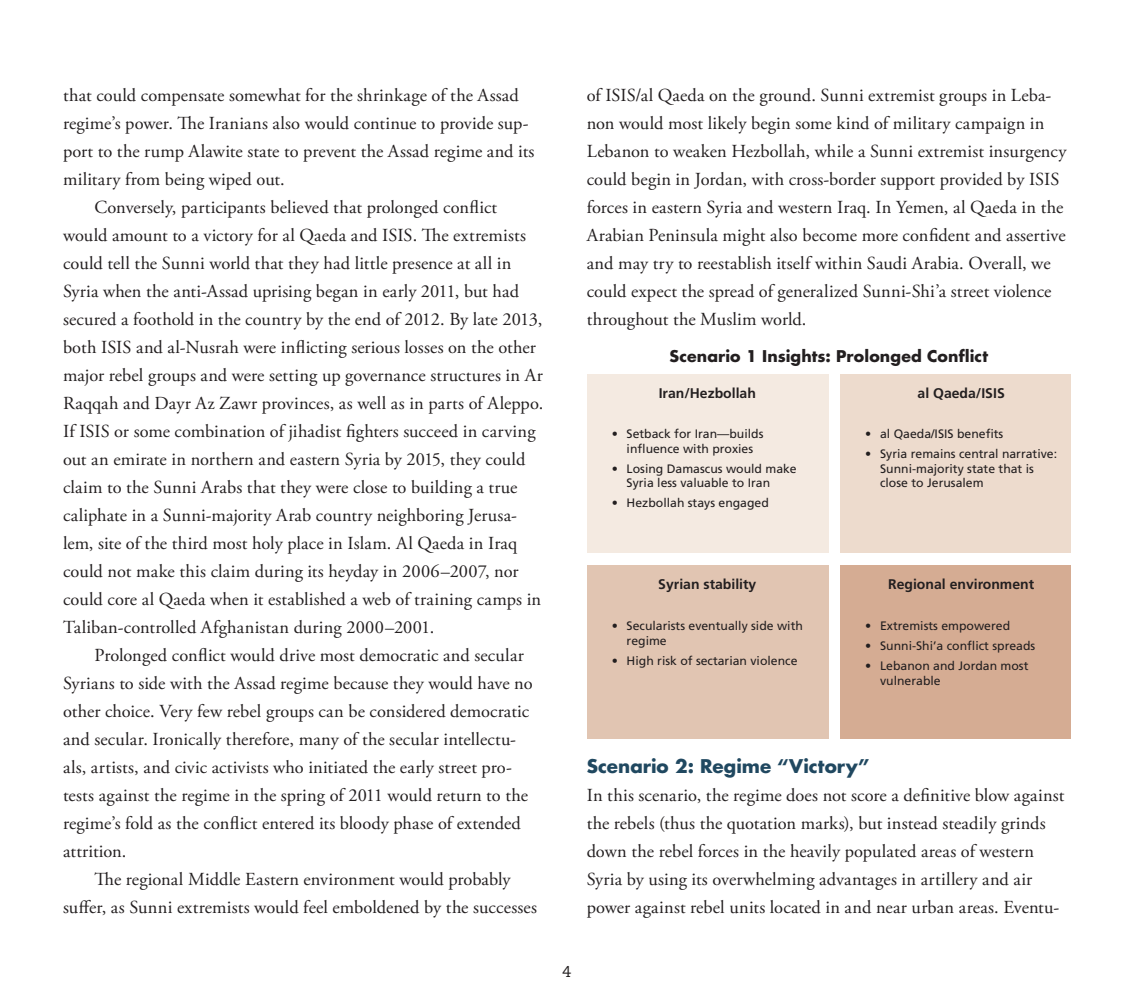
<style>
.page{position:relative;width:1134px;height:1008px;background:#fff}
.page>*{position:absolute;margin:0;border:0;box-sizing:border-box;transform-origin:0 0}
.t1{font:18.38px/28px "Adobe Garamond Pro";letter-spacing:.005em;color:#231f20}
.t2{font:700 18.38px "Futura Std";color:#204860}
.t3{font:700 15.75px "Futura Std";letter-spacing:.005em;color:#231f20}
.t4{font:15.75px "Caecilia LT Std";color:#231f20}
.t5{font:700 14px "Frutiger LT Std";color:#231f20}
.t6{font:12.25px/14.7px "Frutiger LT Std";color:#231f20}
</style>
<div class="page">
<div style="left:841px;top:374px;width:230px;height:178px;background:#eddbcd"></div>
<div style="left:587px;top:374px;width:241px;height:178px;background:#f4eae1"></div>
<div style="left:841px;top:565px;width:230px;height:174px;background:#d5ac93"></div>
<div style="left:587px;top:565px;width:241px;height:174px;background:#e1c5b2"></div>
<p class="t1" style="left:63px;top:82px;width:457px">that could compensate somewhat for the shrinkage of the Assad</p>
<p class="t1" style="left:63px;top:110px;width:467px">regime’s power. The Iranians also would continue to provide sup-</p>
<p class="t1" style="left:63px;top:138px;width:473px">port to the rump Alawite state to prevent the Assad regime and its</p>
<p class="t1" style="left:63px;top:166px;width:223px">military from being wiped out.</p>
<p class="t1" style="left:94px;top:194px;width:404px">Conversely, participants believed that prolonged conflict</p>
<p class="t1" style="left:63px;top:222px;width:464px">would amount to a victory for al Qaeda and ISIS. The extremists</p>
<p class="t1" style="left:63px;top:250px;width:450px">could tell the Sunni world that they had little presence at all in</p>
<p class="t1" style="left:63px;top:278px;width:458px">Syria when the anti-Assad uprising began in early 2011, but had</p>
<p class="t1" style="left:63px;top:306px;width:481px">secured a foothold in the country by the end of 2012. By late 2013,</p>
<p class="t1" style="left:63px;top:334px;width:474px">both ISIS and al-Nusrah were inflicting serious losses on the other</p>
<p class="t1" style="left:63px;top:362px;width:482px">major rebel groups and were setting up governance structures in Ar</p>
<p class="t1" style="left:63px;top:390px;width:482px">Raqqah and Dayr Az Zawr provinces, as well as in parts of Aleppo.</p>
<p class="t1" style="left:63px;top:418px;width:474px">If ISIS or some combination of jihadist fighters succeed in carving</p>
<p class="t1" style="left:63px;top:446px;width:464px">out an emirate in northern and eastern Syria by 2015, they could</p>
<p class="t1" style="left:63px;top:474px;width:456px">claim to the Sunni Arabs that they were close to building a true</p>
<p class="t1" style="left:63px;top:502px;width:455px">caliphate in a Sunni-majority Arab country neighboring Jerusa-</p>
<p class="t1" style="left:63px;top:530px;width:456px">lem, site of the third most holy place in Islam. Al Qaeda in Iraq</p>
<p class="t1" style="left:63px;top:558px;width:457px">could not make this claim during its heyday in 2006–2007, nor</p>
<p class="t1" style="left:63px;top:586px;width:480px">could core al Qaeda when it established a web of training camps in</p>
<p class="t1" style="left:63px;top:614px;width:373px">Taliban-controlled Afghanistan during 2000–2001.</p>
<p class="t1" style="left:94px;top:642px;width:431px">Prolonged conflict would drive most democratic and secular</p>
<p class="t1" style="left:63px;top:670px;width:471px">Syrians to side with the Assad regime because they would have no</p>
<p class="t1" style="left:63px;top:698px;width:468px">other choice. Very few rebel groups can be considered democratic</p>
<p class="t1" style="left:63px;top:726px;width:455px">and secular. Ironically therefore, many of the secular intellectu-</p>
<p class="t1" style="left:63px;top:754px;width:450px">als, artists, and civic activists who initiated the early street pro-</p>
<p class="t1" style="left:63px;top:782px;width:467px">tests against the regime in the spring of 2011 would return to the</p>
<p class="t1" style="left:63px;top:810px;width:459px">regime’s fold as the conflict entered its bloody phase of extended</p>
<p class="t1" style="left:63px;top:838px;width:65px">attrition.</p>
<p class="t1" style="left:94px;top:866px;width:418px">The regional Middle Eastern environment would probably</p>
<p class="t1" style="left:63px;top:894px;width:476px">suffer, as Sunni extremists would feel emboldened by the successes</p>
<p class="t1" style="left:587px;top:82px;width:481px">of ISIS/al Qaeda on the ground. Sunni extremist groups in Leba&shy;non would most likely begin some kind of military campaign in Lebanon to weaken Hezbollah, while a Sunni extremist insurgency could begin in Jordan, with cross-border support provided by ISIS forces in eastern Syria and western Iraq. In Yemen, al Qaeda in the Arabian Peninsula might also become more confident and assertive and may try to reestablish itself within Saudi Arabia. Overall, we could expect the spread of generalized Sunni-Shi’a street violence throughout the Muslim world.</p>
<p class="t3" style="left:670px;top:346px;width:320px">Scenario 1 Insights: Prolonged Conflict</p>
<p class="t5" style="left:659px;top:385px;width:99px">Iran/Hezbollah</p>
<p class="t5" style="left:918px;top:385px;width:89px">al Qaeda/ISIS</p>
<p class="t6" style="left:612px;top:427px;width:153px;text-align:center">• Setback for Iran—builds influence with proxies</p>
<p class="t6" style="left:627px;top:461px;width:172px;text-indent:-15px">• Losing Damascus would make<br>Syria less valuable to Iran</p>
<p class="t6" style="left:612px;top:496px;width:159px">• Hezbollah stays engaged</p>
<p class="t6" style="left:865px;top:427px;width:140px">• al Qaeda/ISIS benefits</p>
<p class="t6" style="left:880px;top:446px;width:179px;text-indent:-15px">• Syria remains central narrative:<br>Sunni-majority state that is close to Jerusalem</p>
<p class="t5" style="left:658px;top:576px;width:100px">Syrian stability</p>
<p class="t5" style="left:888px;top:576px;width:148px">Regional environment</p>
<p class="t6" style="left:627px;top:618px;width:178px;text-indent:-15px">• Secularists eventually side with regime</p>
<p class="t6" style="left:612px;top:653px;width:187px">• High risk of sectarian violence</p>
<p class="t6" style="left:865px;top:618px;width:146px">• Extremists empowered</p>
<p class="t6" style="left:865px;top:638px;width:172px">• Sunni-Shi’a conflict spreads</p>
<p class="t6" style="left:880px;top:658px;width:150px;text-indent:-15px">• Lebanon and Jordan most vulnerable</p>
<p class="t2" style="left:587px;top:754px;width:284px">Scenario 2: Regime “Victory”</p>
<p class="t1" style="left:587px;top:782px;width:479px">In this scenario, the regime does not score a definitive blow against the rebels (thus the quotation marks), but instead steadily grinds down the rebel forces in the heavily populated areas of western Syria by using its overwhelming advantages in artillery and air power against rebel units located in and near urban areas. Eventu-</p>
<p class="t4" style="left:563px;top:962px;width:10px">4</p>
</div>
